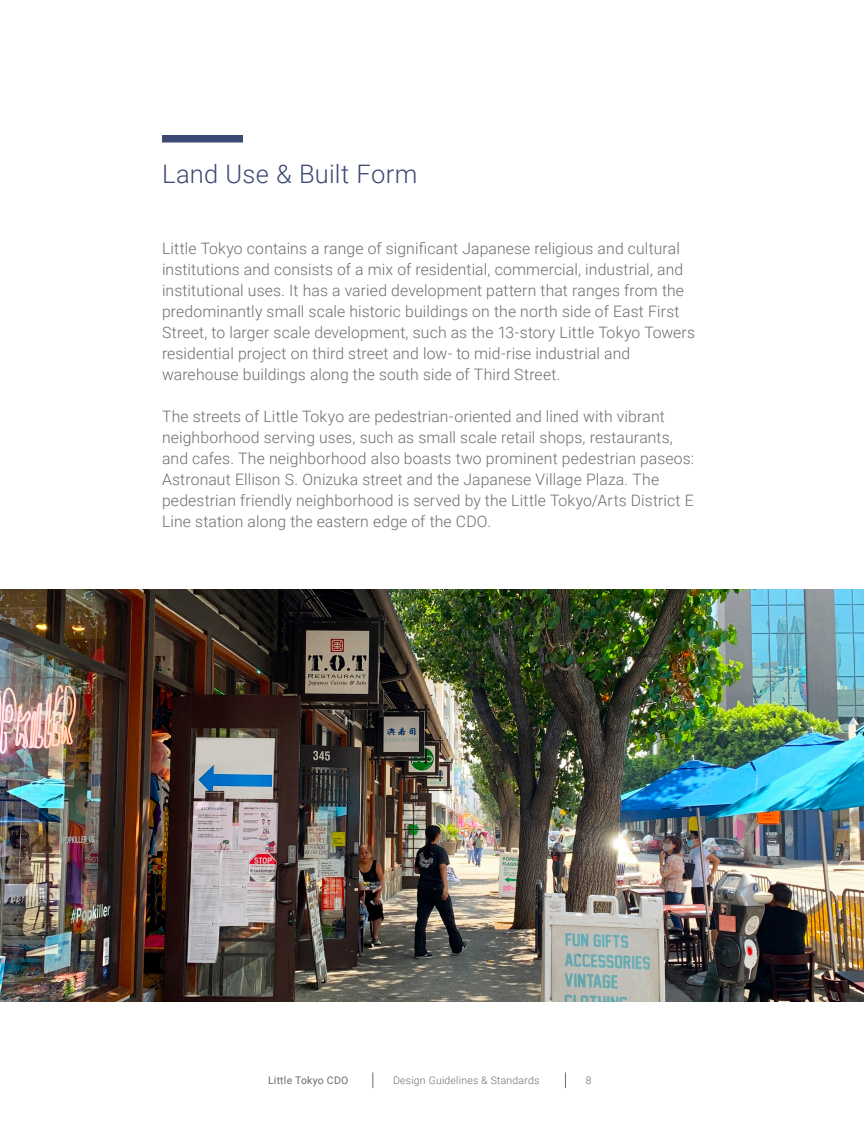
<style>
.page{position:relative;width:864px;height:1134px;background:#fff}
.page>*{position:absolute;margin:0;border:0;box-sizing:border-box;transform-origin:0 0}
.Heading_2{font:300 25.5px "Roboto";letter-spacing:.01em;color:#3d4975}
.BD_Copy{font:300 15.75px/21px "Roboto";letter-spacing:.01em;color:#6c6d70}
.t1{font:300 10.5px "Roboto";letter-spacing:.02em;color:#6c6d70}
.t2{font:10.5px "Roboto";letter-spacing:.02em;color:#6c6d70}
</style>
<div class="page">
<svg style="left:372px;top:1072px;width:1px;height:16px"></svg>
<svg style="left:565px;top:1072px;width:1px;height:16px"></svg>
<div style="left:162px;top:135px;width:81px;height:7px;background:#3d4975"></div>
<img style="left:0;top:590px;width:864px;height:412px">
<p class="Heading_2" style="left:162px;top:156px;width:257px">Land Use &amp; Built Form</p>
<p class="BD_Copy" style="left:162px;top:237px;width:535px">Little Tokyo contains a range of significant Japanese religious and cultural institutions and consists of a mix of residential, commercial, industrial, and institutional uses. It has a varied development pattern that ranges from the predominantly small scale historic buildings on the north side of East First Street, to larger scale development, such as the 13-story Little Tokyo Towers residential project on third street and low- to mid-rise industrial and warehouse buildings along the south side of Third Street.</p>
<p class="BD_Copy" style="left:162px;top:405px;width:534px">The streets of Little Tokyo are pedestrian-oriented and lined with vibrant neighborhood serving uses, such as small scale retail shops, restaurants, and cafes. The neighborhood also boasts two prominent pedestrian paseos:<br>Astronaut Ellison S. Onizuka street and the Japanese Village Plaza. The pedestrian friendly neighborhood is served by the Little Tokyo/Arts District E Line station along the eastern edge of the CDO.</p>
<p class="t2" style="left:268px;top:1073px;width:82px">Little Tokyo CDO</p>
<p class="t1" style="left:393px;top:1073px;width:148px">Design Guidelines &amp; Standards</p>
<p class="t1" style="left:586px;top:1073px;width:7px">8</p>
</div>
